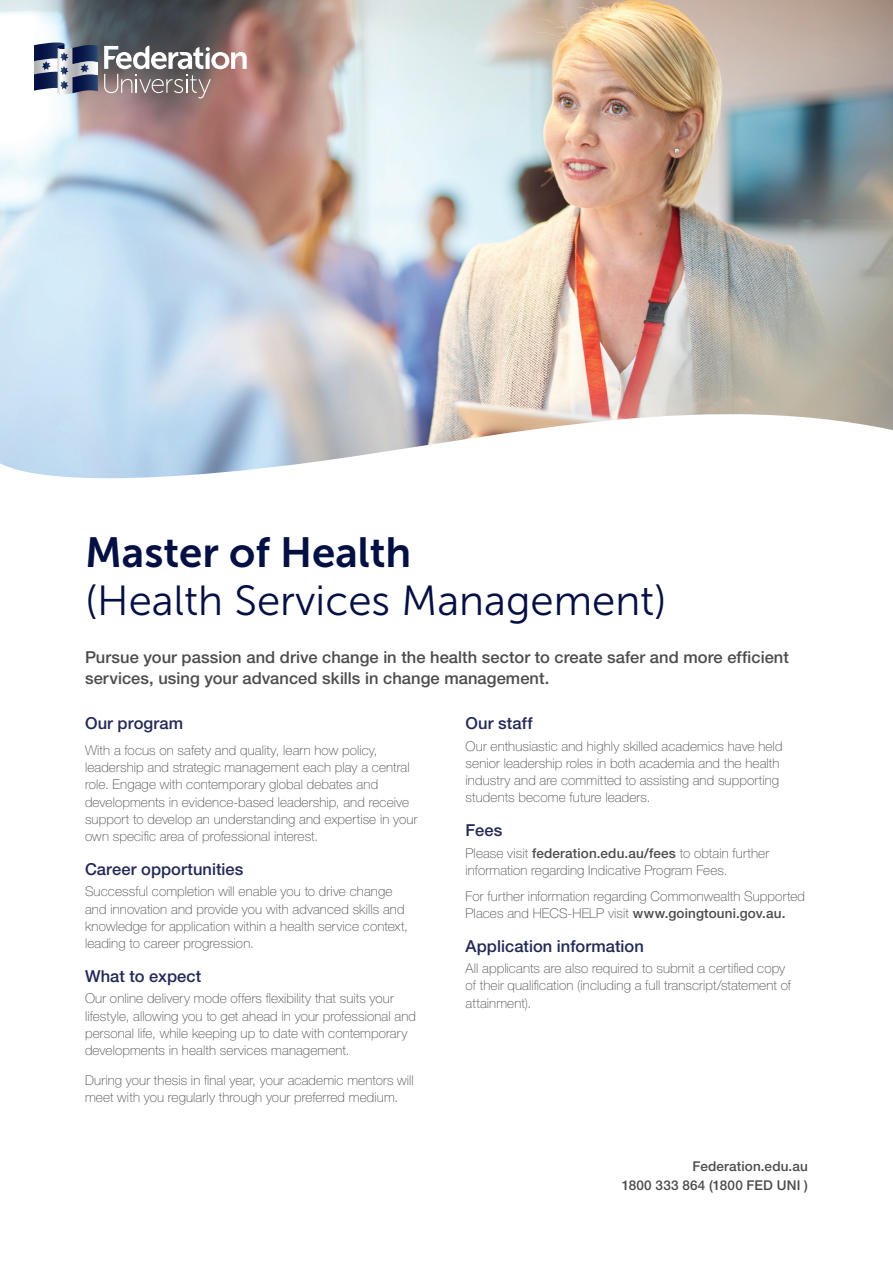
<style>
.page{position:relative;width:893px;height:1263px;background:#fff}
.page>*{position:absolute;margin:0;border:0;box-sizing:border-box;transform-origin:0 0}
.Big_Head_White{font:42px/48px "Museo Sans 300";color:#040f43}
.Medium_Body_Grey{font:500 16.5px/21px "Helvetica Neue LT Std";letter-spacing:.005em;color:#4b4c4d}
.Medium_Body_Grey-2{font:500 16.5px "Helvetica Neue LT Std";letter-spacing:.005em;color:#222955}
.Medium_Body_Grey-3{font:100 13.5px/17.2px "Helvetica Neue LT Std";letter-spacing:.01em;color:#4b4c4d}
.Medium_Body_Grey-4{font:500 13.5px/19.5px "Helvetica Neue LT Std";letter-spacing:.015em;color:#4b4c4d;text-align:right}
.s1{font-family:"Museo Sans 700"}
.s2{font-weight:500}
</style>
<div class="page">
<img style="left:0;top:0;width:893px;height:414px">
<svg style="left:0;top:414px;width:893px;height:65px"></svg>
<svg style="left:34px;top:43px;width:64px;height:52px;background:#69738f"></svg>
<svg style="left:104px;top:46px;width:143px;height:53px"></svg>
<p class="Big_Head_White" style="left:85px;top:529px;width:583px"><span class="s1">Master of Health<br></span>(Health Services Management)</p>
<p class="Medium_Body_Grey" style="left:85px;top:646px;width:705px">Pursue your passion and drive change in the health sector to create safer and more efficient services, using your advanced skills in change management.</p>
<p class="Medium_Body_Grey-2" style="left:85px;top:713px;width:100px">Our program</p>
<p class="Medium_Body_Grey-3" style="left:85px;top:741px;width:334px">With a focus on safety and quality, learn how policy, leadership and strategic management each play a central role. Engage with contemporary global debates and developments in evidence-based leadership, and receive support to develop an understanding and expertise in your own specific area of professional interest.</p>
<p class="Medium_Body_Grey-2" style="left:85px;top:859px;width:160px">Career opportunities</p>
<p class="Medium_Body_Grey-3" style="left:85px;top:883px;width:324px">Successful completion will enable you to drive change and innovation and provide you with advanced skills and knowledge for application within a health service context, leading to career progression.</p>
<p class="Medium_Body_Grey-2" style="left:85px;top:966px;width:118px">What to expect</p>
<p class="Medium_Body_Grey-3" style="left:85px;top:990px;width:333px">Our online delivery mode offers flexibility that suits your lifestyle, allowing you to get ahead in your professional and personal life, while keeping up to date with contemporary developments in health services management.</p>
<p class="Medium_Body_Grey-3" style="left:85px;top:1072px;width:330px">During your thesis in final year, your academic mentors will meet with you regularly through your preferred medium.</p>
<p class="Medium_Body_Grey-2" style="left:466px;top:713px;width:69px">Our staff</p>
<p class="Medium_Body_Grey-3" style="left:466px;top:737px;width:318px">Our enthusiastic and highly skilled academics have held senior leadership roles in both academia and the health industry and are committed to assisting and supporting students become future leaders.</p>
<p class="Medium_Body_Grey-2" style="left:466px;top:820px;width:38px">Fees</p>
<p class="Medium_Body_Grey-3" style="left:466px;top:844px;width:305px">Please visit <span class="s2">federation.edu.au/fees</span> to obtain further information regarding Indicative Program Fees.</p>
<p class="Medium_Body_Grey-3" style="left:466px;top:887px;width:341px">For further information regarding Commonwealth Supported<br>Places and HECS-HELP visit <span class="s2">www.goingtouni.gov.au.</span></p>
<p class="Medium_Body_Grey-2" style="left:466px;top:936px;width:180px">Application information</p>
<p class="Medium_Body_Grey-3" style="left:466px;top:960px;width:327px">All applicants are also required to submit a certified copy of their qualification (including a full transcript/statement of attainment).</p>
<p class="Medium_Body_Grey-4" style="left:622px;top:1156px;width:188px">Federation.edu.au<br>1800 333 864 (1800 FED UNI )</p>
</div>
